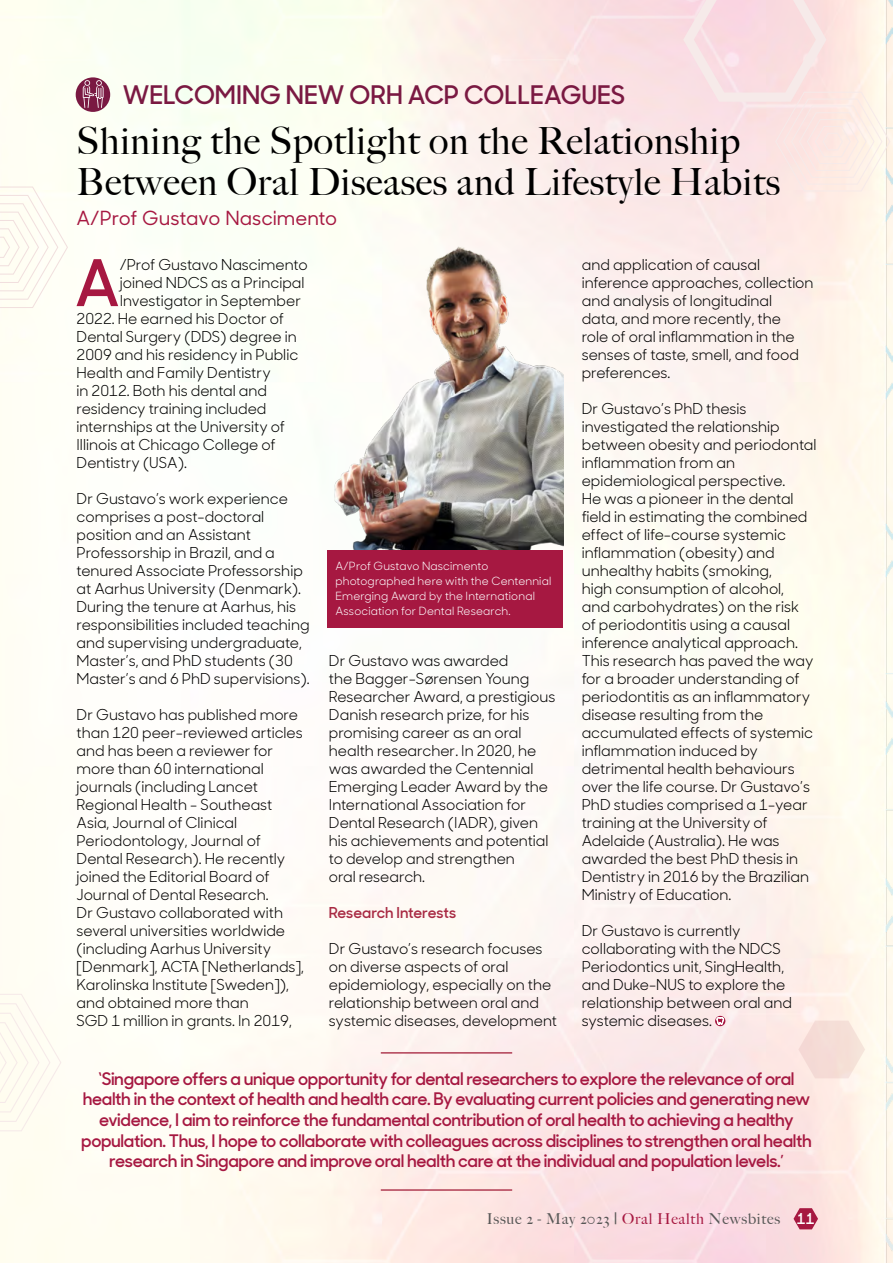
<style>
.page{position:relative;width:893px;height:1263px;background:#fff}
.page>*{position:absolute;margin:0;border:0;box-sizing:border-box;transform-origin:0 0}
.t1{font:600 64.35px "Sharp Sans Display No 1";color:#a61841}
.t2{font:500 37.5px/40.5px "Big Caslon";letter-spacing:.02em;color:#000}
.t3{font:600 25.5px "Sharp Sans Display No 1";color:#7a1942}
.t4{font:500 19.5px "Sharp Sans No 1";color:#a61841}
.t5{font:600 17.25px/20.7px "Sharp Sans Display No 1";letter-spacing:-.02em;color:#a61841;text-align:center}
.t6{font:15px/18px "Sharp Sans Display No 1";color:#000}
.t7{font:500 15px "Big Caslon";letter-spacing:.05em;color:#575756}
.t8{font:600 15px "Sharp Sans Display No 1";color:#a82a43}
.t9{font:11.25px/15px "Sharp Sans Display No 1";letter-spacing:.015em;color:#fff}
.s1{font-size:16.5px}
.s2{color:#a61841}
.s3{font-family:"Sharp Sans Display No 1";font-weight:600;color:#fff}
</style>
<div class="page">
<img style="left:0;top:0;width:893px;height:1263px">
<svg style="left:792px;top:1208px;width:26px;height:29px"></svg>
<svg style="left:0;top:993px;width:62px;height:139px"></svg>
<svg style="left:798px;top:1020px;width:67px;height:58px;background:#f7e1da"></svg>
<svg style="left:683px;top:0;width:208px;height:192px;background:#fae4e3"></svg>
<img style="left:327px;top:242px;width:237px;height:309px">
<div style="left:76px;top:77px;width:34px;height:35px;background:#7a1942;border-radius:50%"></div>
<svg style="left:83px;top:80px;width:21px;height:28px"></svg>
<svg style="left:715px;top:1016px;width:10px;height:10px"></svg>
<svg style="left:716px;top:1017px;width:8px;height:11px"></svg>
<hr style="left:381px;top:1189px;width:131px;height:2px;background:#a82a43">
<hr style="left:381px;top:1052px;width:131px;height:1px;background:#a82a43">
<div style="left:327px;top:550px;width:236px;height:78px;background:#a61841"></div>
<svg style="left:0;top:186px;width:68px;height:122px"></svg>
<h3 class="t3" style="left:123px;top:75px;width:504px">WELCOMING NEW ORH ACP COLLEAGUES</h3>
<h2 class="t2" style="left:77px;top:119px;width:705px">Shining the Spotlight on the Relationship<br>Between Oral Diseases and Lifestyle Habits</h2>
<h3 class="t4" style="left:77px;top:203px;width:262px">A/Prof Gustavo Nascimento</h3>
<h1 class="t1" style="left:75px;top:233px;width:46px">A</h1>
<p class="t6" style="left:120px;top:255px;width:189px">/Prof Gustavo Nascimento</p>
<p class="t6" style="left:120px;top:273px;width:186px">joined NDCS as a Principal</p>
<p class="t6" style="left:120px;top:291px;width:183px">Investigator in September</p>
<p class="t6" style="left:77px;top:309px;width:209px">2022. He earned his Doctor of</p>
<p class="t6" style="left:77px;top:327px;width:222px">Dental Surgery (DDS) degree in</p>
<p class="t6" style="left:77px;top:345px;width:223px">2009 and his residency in Public</p>
<p class="t6" style="left:77px;top:363px;width:196px">Health and Family Dentistry</p>
<p class="t6" style="left:77px;top:381px;width:192px">in 2012. Both his dental and</p>
<p class="t6" style="left:77px;top:399px;width:191px">residency training included</p>
<p class="t6" style="left:77px;top:417px;width:210px">internships at the University of</p>
<p class="t6" style="left:77px;top:435px;width:201px">Illinois at Chicago College of</p>
<p class="t6" style="left:77px;top:453px;width:112px">Dentistry (USA).</p>
<p class="t6" style="left:77px;top:489px;width:235px">Dr Gustavo’s work experience comprises a post-doctoral position and an Assistant<br>Professorship in Brazil, and a tenured Associate Professorship at Aarhus University (Denmark).<br>During the tenure at Aarhus, his responsibilities included teaching and supervising undergraduate,<br>Master’s, and PhD students (30<br>Master’s and 6 PhD supervisions).</p>
<p class="t6" style="left:77px;top:705px;width:229px">Dr Gustavo has published more than 120 peer-reviewed articles and has been a reviewer for more than 60 international journals (including Lancet<br>Regional Health - Southeast<br>Asia, Journal of Clinical<br>Periodontology, Journal of<br>Dental Research). He recently joined the Editorial Board of<br>Journal of Dental Research.<br>Dr Gustavo collaborated with several universities worldwide (including Aarhus University [Denmark], ACTA [Netherlands],<br>Karolinska Institute [Sweden]), and obtained more than<br>SGD 1 million in grants. In 2019,</p>
<p class="t9" style="left:335px;top:558px;width:217px">A/Prof Gustavo Nascimento photographed here with the Centennial Emerging Award by the International Association for Dental Research.</p>
<p class="t6" style="left:329px;top:651px;width:228px">Dr Gustavo was awarded<br>the Bagger-Sørensen Young<br>Researcher Award, a prestigious<br>Danish research prize, for his promising career as an oral health researcher. In 2020, he was awarded the Centennial<br>Emerging Leader Award by the<br>International Association for<br>Dental Research (IADR), given his achievements and potential to develop and strengthen<br>oral research.</p>
<p class="t8" style="left:329px;top:901px;width:129px">Research Interests</p>
<p class="t6" style="left:329px;top:939px;width:230px">Dr Gustavo’s research focuses on diverse aspects of oral epidemiology, especially on the relationship between oral and systemic diseases, development</p>
<p class="t6" style="left:582px;top:255px;width:233px">and application of causal inference approaches, collection and analysis of longitudinal<br>data, and more recently, the<br>role of oral inflammation in the senses of taste, smell, and food preferences.</p>
<p class="t6" style="left:582px;top:399px;width:236px">Dr Gustavo’s PhD thesis investigated the relationship between obesity and periodontal inflammation from an epidemiological perspective.<br>He was a pioneer in the dental field in estimating the combined effect of life-course systemic inflammation (obesity) and unhealthy habits (smoking,<br>high consumption of alcohol,<br>and carbohydrates) on the risk of periodontitis using a causal inference analytical approach.<br>This research has paved the way for a broader understanding of periodontitis as an inflammatory disease resulting from the accumulated effects of systemic inflammation induced by detrimental health behaviours over the life course. Dr Gustavo’s<br>PhD studies comprised a 1-year training at the University of<br>Adelaide (Australia). He was awarded the best PhD thesis in<br>Dentistry in 2016 by the Brazilian<br>Ministry of Education.</p>
<p class="t6" style="left:582px;top:921px;width:212px">Dr Gustavo is currently collaborating with the NDCS<br>Periodontics unit, SingHealth, and Duke-NUS to explore the relationship between oral and systemic diseases.</p>
<p class="t5" style="left:81px;top:1067px;width:732px">‘Singapore offers a unique opportunity for dental researchers to explore the relevance of oral health in the context of health and health care. By evaluating current policies and generating new evidence, I aim to reinforce the fundamental contribution of oral health to achieving a healthy population. Thus, I hope to collaborate with colleagues across disciplines to strengthen oral health research in Singapore and improve oral health care at the individual and population levels.<span class="s1">’</span></p>
<p class="t7" style="left:487px;top:1207px;width:329px">Issue 2 - May 2023 | <span class="s2">Oral Health</span> Newsbites <span class="s3">11</span></p>
</div>
